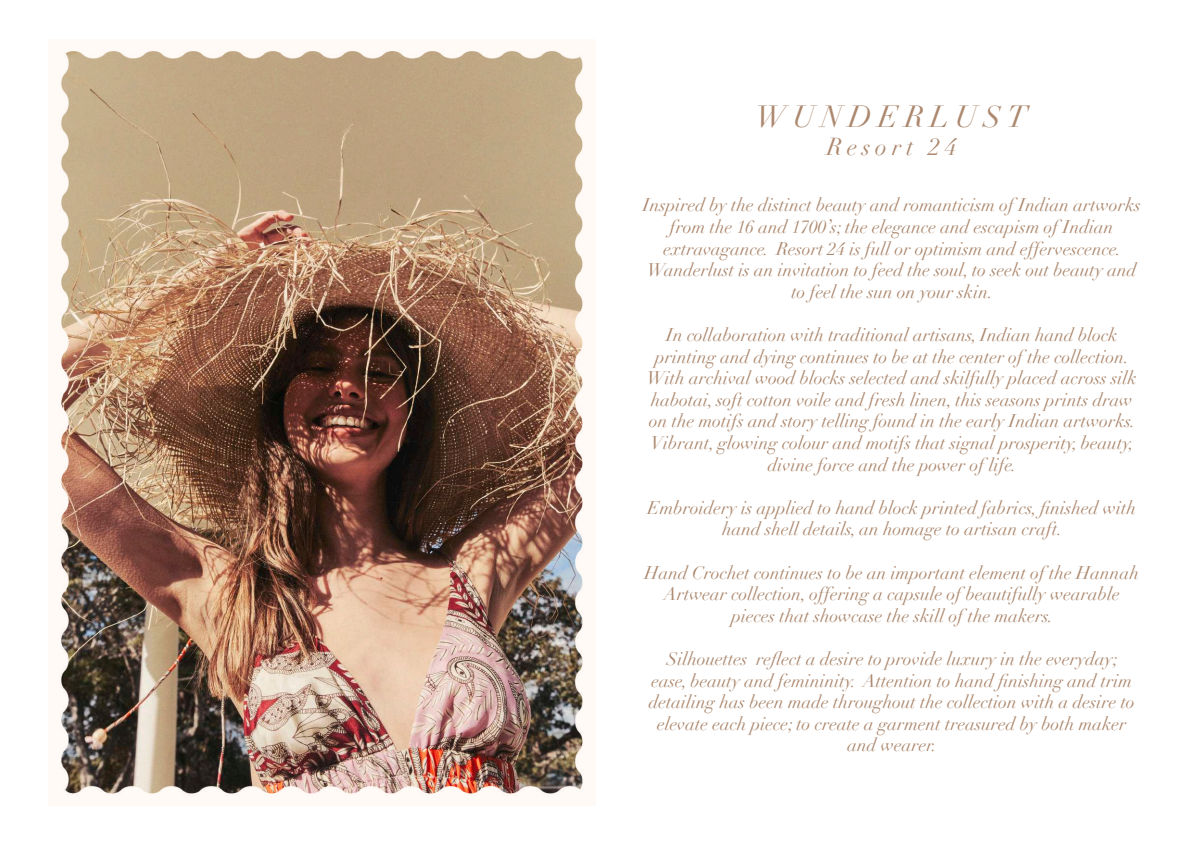
<style>
.page{position:relative;width:1191px;height:842px;background:#fff}
.page>*{position:absolute;margin:0;border:0;box-sizing:border-box;transform-origin:0 0}
.t1{font:italic 30px "Didot";letter-spacing:.2em;color:#ac886e}
.t2{font:italic 24px "Didot";letter-spacing:.2em;color:#ac886e}
.t3{font:italic 18px/21.6px "Didot";color:#ac886e;text-align:center}
</style>
<div class="page">
<img style="left:59px;top:50px;width:524px;height:746px">
<h1 class="t1" style="left:756px;top:98px;width:273px">WUNDERLUST</h1>
<h2 class="t2" style="left:826px;top:132px;width:131px">Resort 24</h2>
<p class="t3" style="left:643px;top:194px;width:499px">Inspired by the distinct beauty and romanticism of Indian artworks from the 16 and 1700’s; the elegance and escapism of Indian extravagance. Resort 24 is full or optimism and effervescence.<br>Wanderlust is an invitation to feed the soul, to seek out beauty and to feel the sun on your skin.</p>
<p class="t3" style="left:646px;top:324px;width:492px">In collaboration with traditional artisans, Indian hand block printing and dying continues to be at the center of the collection.<br>With archival wood blocks selected and skilfully placed across silk habotai, soft cotton voile and fresh linen, this seasons prints draw on the motifs and story telling found in the early Indian artworks.<br>Vibrant, glowing colour and motifs that signal prosperity, beauty, divine force and the power of life.</p>
<p class="t3" style="left:647px;top:497px;width:490px">Embroidery is applied to hand block printed fabrics, finished with hand shell details, an homage to artisan craft.</p>
<p class="t3" style="left:644px;top:562px;width:496px">Hand Crochet continues to be an important element of the Hannah<br>Artwear collection, offering a capsule of beautifully wearable pieces that showcase the skill of the makers.</p>
<p class="t3" style="left:649px;top:648px;width:487px">Silhouettes reflect a desire to provide luxury in the everyday; ease, beauty and femininity. Attention to hand finishing and trim detailing has been made throughout the collection with a desire to elevate each piece; to create a garment treasured by both maker and wearer.</p>
</div>
